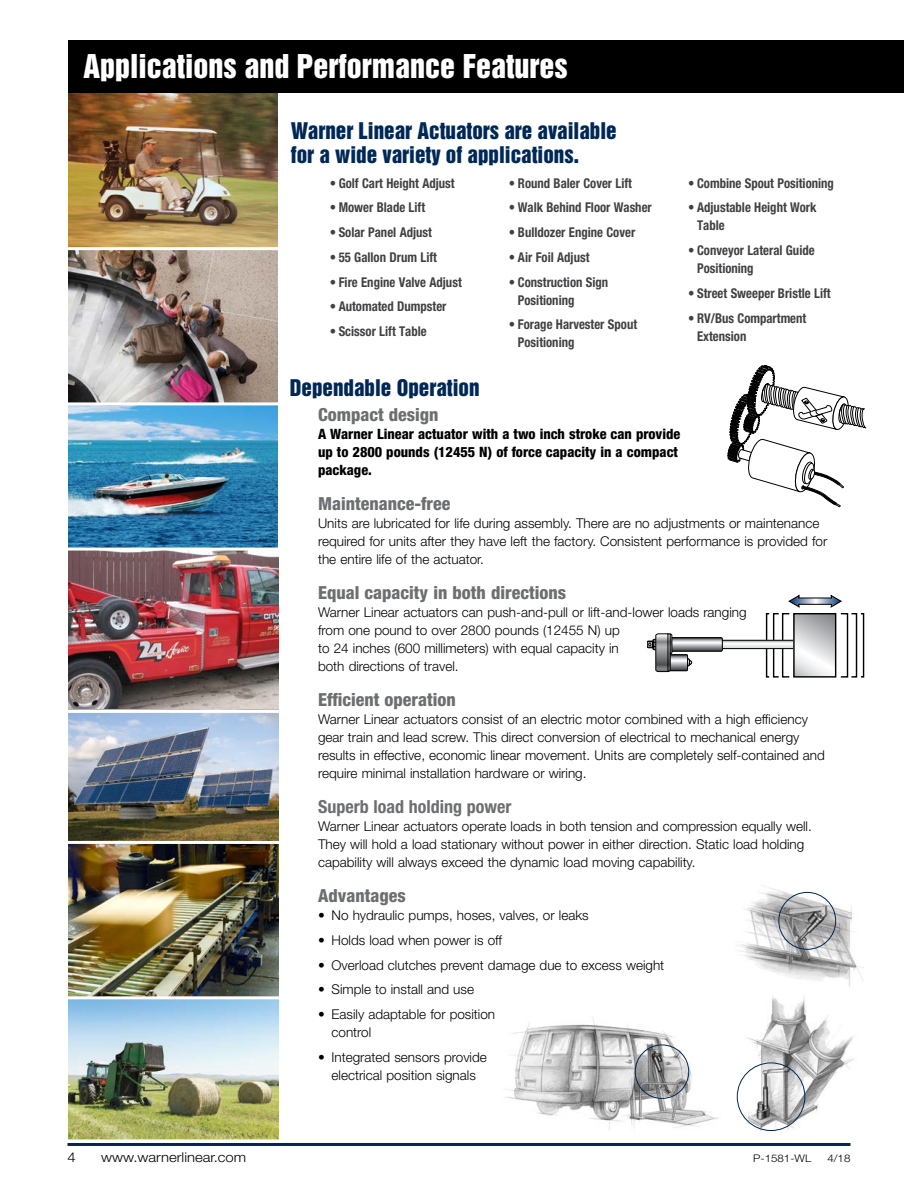
<style>
.page{position:relative;width:918px;height:1188px;background:#fff}
.page>*{position:absolute;margin:0;border:0;box-sizing:border-box;transform-origin:0 0}
.t1{font:30px "Helvetica Inserat LT Std";color:#fff}
.t2{font:21px/24px "Helvetica Inserat LT Std";color:#002856}
._05-Subhead{font:800 condensed 18px "Helvetica Neue LT Std";color:#6d6e71}
._05-Subhead-2{font:700 condensed 18px "Helvetica Neue LT Std";color:#6d6e71}
._04-Body{font:800 condensed 14.25px/18px "Helvetica Neue LT Std";color:#000}
._04-Body-2{font:300 13.5px/18px "Helvetica Neue LT Std";color:#000}
.t3{font:700 condensed 13.5px/18px "Helvetica Neue LT Std";color:#414042;scale:.94 1}
._04-Body-3{font:300 13.5px "Helvetica Neue LT Std";color:#000;scale:1.1 1}
.t4{font:300 10.5px "Helvetica Neue LT Std";color:#000;scale:1.1 1}
</style>
<div class="page">
<hr style="left:68px;top:1143px;width:782px;height:3px;background:#002856">
<img style="left:505px;top:1017px;width:213px;height:113px">
<div style="left:635px;top:1045px;width:54px;height:54px;border:1px solid #002856;border-radius:50%"></div>
<img style="left:69px;top:551px;width:210px;height:588px">
<svg style="left:727px;top:365px;width:139px;height:142px"></svg>
<svg style="left:647px;top:595px;width:217px;height:83px"></svg>
<img style="left:737px;top:885px;width:127px;height:102px">
<div style="left:779px;top:892px;width:57px;height:57px;border:1px solid #002856;border-radius:50%"></div>
<img style="left:744px;top:996px;width:110px;height:137px">
<div style="left:737px;top:1063px;width:68px;height:68px;border:1px solid #002856;border-radius:50%"></div>
<img style="left:69px;top:93px;width:209px;height:309px">
<img style="left:69px;top:405px;width:209px;height:143px">
<div style="left:69px;top:40px;width:835px;height:53px;background:#000"></div>
<hr style="left:61px;top:247px;width:227px;height:3px;background:#fff">
<hr style="left:61px;top:710px;width:227px;height:3px;background:#fff">
<hr style="left:61px;top:841px;width:227px;height:3px;background:#fff">
<hr style="left:61px;top:996px;width:227px;height:3px;background:#fff">
<p class="t1" style="left:84px;top:48px;width:486px">Applications and Performance Features</p>
<p class="t2" style="left:291px;top:119px;width:327px">Warner Linear Actuators are available for a wide variety of applications.</p>
<p class="t3" style="left:330px;top:174px;width:134px">• Golf Cart Height Adjust</p>
<p class="t3" style="left:330px;top:198px;width:103px">• Mower Blade Lift</p>
<p class="t3" style="left:330px;top:223px;width:110px">• Solar Panel Adjust</p>
<p class="t3" style="left:330px;top:248px;width:116px">• 55 Gallon Drum Lift</p>
<p class="t3" style="left:330px;top:273px;width:142px">• Fire Engine Valve Adjust</p>
<p class="t3" style="left:330px;top:297px;width:126px">• Automated Dumpster</p>
<p class="t3" style="left:330px;top:322px;width:105px">• Scissor Lift Table</p>
<p class="t2" style="left:290px;top:376px;width:191px">Dependable Operation</p>
<p class="t3" style="left:509px;top:174px;width:132px">• Round Baler Cover Lift</p>
<p class="t3" style="left:509px;top:198px;width:154px">• Walk Behind Floor Washer</p>
<p class="t3" style="left:509px;top:223px;width:136px">• Bulldozer Engine Cover</p>
<p class="t3" style="left:509px;top:248px;width:87px">• Air Foil Adjust</p>
<p class="t3" style="left:518px;top:273px;width:98px;text-indent:-9px">• Construction Sign<br>Positioning</p>
<p class="t3" style="left:518px;top:315px;width:128px;text-indent:-9px">• Forage Harvester Spout<br>Positioning</p>
<p class="t3" style="left:688px;top:174px;width:157px">• Combine Spout Positioning</p>
<p class="t3" style="left:697px;top:198px;width:129px;text-indent:-9px">• Adjustable Height Work<br>Table</p>
<p class="t3" style="left:697px;top:241px;width:127px;text-indent:-9px">• Conveyor Lateral Guide<br>Positioning</p>
<p class="t3" style="left:688px;top:284px;width:153px">• Street Sweeper Bristle Lift</p>
<p class="t3" style="left:697px;top:309px;width:118px;text-indent:-9px">• RV/Bus Compartment<br>Extension</p>
<p class="_05-Subhead" style="left:318px;top:404px;width:122px">Compact design</p>
<p class="_04-Body" style="left:318px;top:424px;width:364px">A Warner Linear actuator with a two inch stroke can provide up to 2800 pounds (12455 N) of force capacity in a compact package.</p>
<p class="_05-Subhead" style="left:318px;top:492px;width:134px">Maintenance-free</p>
<p class="_04-Body-2" style="left:318px;top:514px;width:511px">Units are lubricated for life during assembly. There are no adjustments or maintenance required for units after they have left the factory. Consistent performance is provided for the entire life of the actuator.</p>
<p class="_05-Subhead" style="left:318px;top:581px;width:250px">Equal capacity in both directions</p>
<p class="_04-Body-2" style="left:318px;top:603px;width:430px">Warner Linear actuators can push-and-pull or lift-and-lower loads ranging from one pound to over 2800 pounds (12455 N) up<br>to 24 inches (600 millimeters) with equal capacity in<br>both directions of travel.</p>
<p class="_05-Subhead" style="left:318px;top:688px;width:139px">Efficient operation</p>
<p class="_04-Body-2" style="left:318px;top:710px;width:508px">Warner Linear actuators consist of an electric motor combined with a high efficiency gear train and lead screw. This direct conversion of electrical to mechanical energy results in effective, economic linear movement. Units are completely self-contained and require minimal installation hardware or wiring.</p>
<p class="_05-Subhead-2" style="left:318px;top:796px;width:195px">Superb load holding power</p>
<p class="_04-Body-2" style="left:318px;top:817px;width:495px">Warner Linear actuators operate loads in both tension and compression equally well.<br>They will hold a load stationary without power in either direction. Static load holding capability will always exceed the dynamic load moving capability.</p>
<p class="_05-Subhead" style="left:318px;top:885px;width:89px">Advantages</p>
<p class="_04-Body-2" style="left:318px;top:906px;width:272px">• No hydraulic pumps, hoses, valves, or leaks</p>
<p class="_04-Body-2" style="left:318px;top:931px;width:185px">• Holds load when power is off</p>
<p class="_04-Body-2" style="left:318px;top:955px;width:348px">• Overload clutches prevent damage due to excess weight</p>
<p class="_04-Body-2" style="left:318px;top:980px;width:158px">• Simple to install and use</p>
<p class="_04-Body-2" style="left:332px;top:1005px;width:165px;text-indent:-14px">• Easily adaptable for position control</p>
<p class="_04-Body-2" style="left:318px;top:1048px;width:170px;text-align:center">• Integrated sensors provide electrical position signals</p>
<p class="_04-Body-3" style="left:68px;top:1149px;width:9px">4</p>
<p class="_04-Body-3" style="left:101px;top:1149px;width:133px">www.warnerlinear.com</p>
<p class="t4" style="left:753px;top:1152px;width:54px">P-1581-WL</p>
<p class="t4" style="left:827px;top:1152px;width:23px">4/18</p>
</div>
